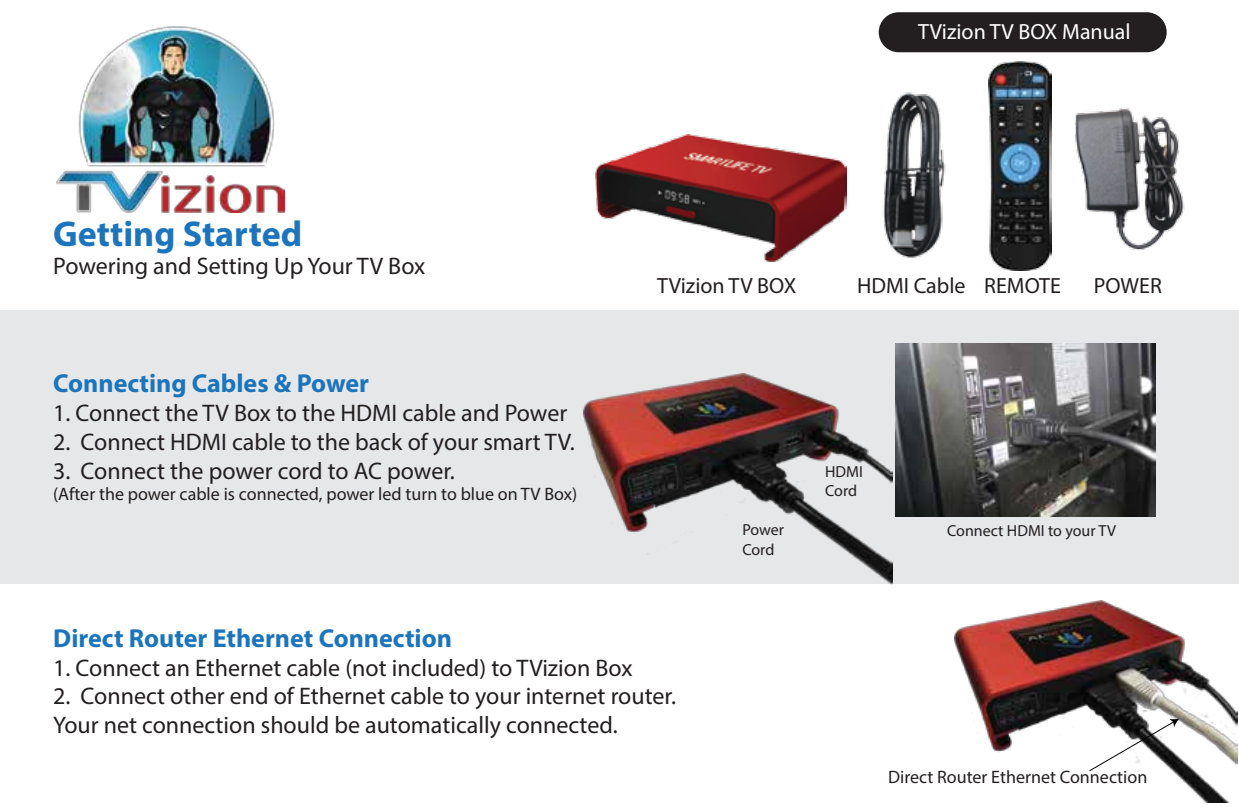
<style>
.page{position:relative;width:1239px;height:807px;background:#fff}
.page>*{position:absolute;margin:0;border:0;box-sizing:border-box;transform-origin:0 0}
.t1{font:700 36px "Myriad Pro";color:#1c75bc}
.t2{font:700 26px "Myriad Pro";color:#1c75bc}
.t3{font:24px/28.8px "Myriad Pro";color:#231f20}
.t4{font:22px "Myriad Pro";color:#231f20}
.t5{font:22px "Myriad Pro";color:#fff}
.t6{font:18px "Myriad Pro";color:#231f20}
.t7{font:16px/19.2px "Myriad Pro";color:#231f20}
</style>
<div class="page">
<img style="left:954px;top:600px;width:283px;height:202px">
<div style="left:0;top:310px;width:1238px;height:273px;background:#e6e7e8"></div>
<img style="left:882px;top:78px;width:303px;height:180px">
<div style="left:878px;top:12px;width:288px;height:40px;background:#231f20;border-radius:20px"></div>
<img style="left:895px;top:343px;width:260px;height:173px">
<svg style="left:1088px;top:718px;width:91px;height:54px"></svg>
<img style="left:56px;top:26px;width:228px;height:187px">
<div style="left:971px;top:61px;width:79px;height:205px;background:#fff"></div>
<img style="left:988px;top:62px;width:63px;height:209px">
<img style="left:595px;top:134px;width:251px;height:127px">
<img style="left:583px;top:374px;width:309px;height:210px">
<h1 class="t1" style="left:53px;top:210px;width:250px">Getting Started</h1>
<p class="t3" style="left:53px;top:251px;width:373px">Powering and Setting Up Your TV Box</p>
<p class="t2" style="left:53px;top:366px;width:317px">Connecting Cables &amp; Power</p>
<p class="t3" style="left:53px;top:398px;width:515px">1. Connect the TV Box to the HDMI cable and Power</p>
<p class="t3" style="left:53px;top:427px;width:523px">2. Connect HDMI cable to the back of your smart TV.</p>
<p class="t3" style="left:53px;top:455px;width:403px">3. Connect the power cord to AC power.</p>
<p class="t6" style="left:53px;top:483px;width:525px">(After the power cable is connected, power led turn to blue on TV Box)</p>
<p class="t5" style="left:918px;top:18px;width:214px">TVizion TV BOX Manual</p>
<p class="t4" style="left:657px;top:272px;width:141px">TVizion TV BOX</p>
<p class="t4" style="left:857px;top:272px;width:205px">HDMI Cable REMOTE</p>
<p class="t4" style="left:1093px;top:272px;width:70px">POWER</p>
<p class="t7" style="left:742px;top:520px;width:43px">Power<br>Cord</p>
<p class="t7" style="left:825px;top:461px;width:39px">HDMI<br>Cord</p>
<p class="t7" style="left:947px;top:520px;width:170px">Connect HDMI to your TV</p>
<p class="t2" style="left:53px;top:621px;width:400px">Direct Router Ethernet Connection</p>
<p class="t3" style="left:53px;top:652px;width:581px">1. Connect an Ethernet cable (not included) to TVizion Box</p>
<p class="t3" style="left:53px;top:681px;width:624px">2. Connect other end of Ethernet cable to your internet router.<br>Your net connection should be automatically connected.</p>
<p class="t6" style="left:888px;top:765px;width:261px">Direct Router Ethernet Connection</p>
</div>
